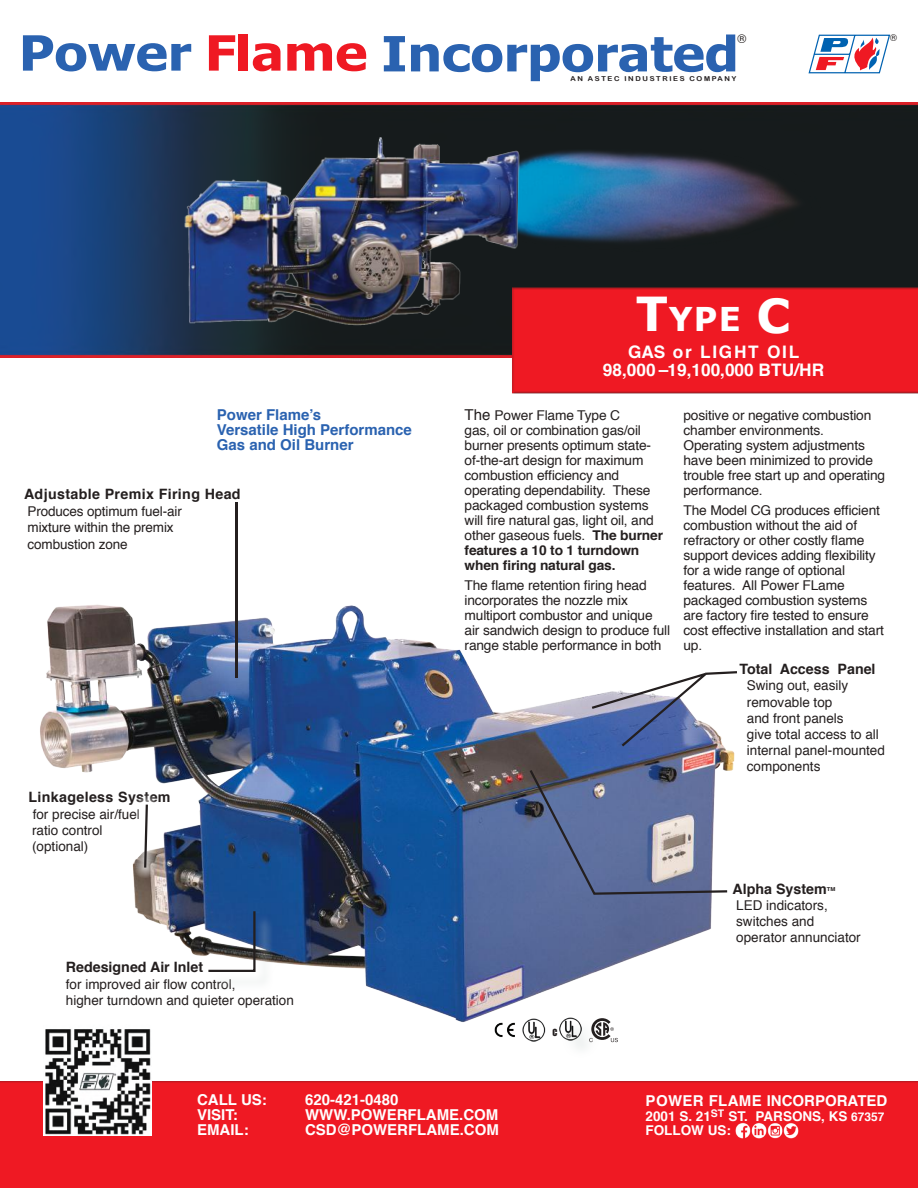
<style>
.page{position:relative;width:918px;height:1188px;background:#fff}
.page>*{position:absolute;margin:0;border:0;box-sizing:border-box;transform-origin:0 0}
.t1{font:700 48.6px "Tahoma";color:#2a62b0;scale:1.11 1}
.t2{font:700 32.7px "Tahoma";color:#fff;scale:1.06 1}
.t3{font:700 17.25px/18px "Helvetica";color:#fff;text-align:center}
.t4{font:700 15px "Helvetica";color:#fff}
.t5{font:700 15px/15px "Helvetica";color:#2a62b0}
.t6{font:700 14.25px "Helvetica";letter-spacing:.015em;color:#241f1f}
.t7{font:13.5px/15px "Helvetica";letter-spacing:-.01em;color:#241f1f}
.t8{font:700 13.5px "Helvetica";color:#fff}
.t9{font:12px "Helvetica";color:#241f1f}
.t10{font:9.3px "Helvetica";color:#241f1f}
.t11{font:9px "Impact";color:#241f1f}
.t12{font:6.75px "Arial Rounded MT Bold";color:#241f1f;scale:1.11 1}
.t13{font:700 5.4px "Helvetica";color:#241f1f;scale:1.11 1}
.s1{color:#ef1923}
.s2{font-size:46.8px}
.s3{font-size:15px}
.s4{font-weight:700}
.s5{font-size:12px}
</style>
<div class="page">
<img style="left:0;top:102px;width:918px;height:256px">
<img style="left:40px;top:604px;width:695px;height:428px">
<div style="left:510px;top:286px;width:408px;height:108px;background:#ef1923"></div>
<div style="left:0;top:1080px;width:918px;height:108px;background:#ef1923"></div>
<img style="left:735px;top:1123px;width:64px;height:16px">
<img style="left:43px;top:1024px;width:108px;height:111px">
<div style="left:211px;top:914px;width:63px;height:77px;background:#d2dad8;opacity:.75"></div>
<svg style="left:206px;top:909px;width:51px;height:64px"></svg>
<svg style="left:808px;top:35px;width:82px;height:38px"></svg>
<svg style="left:590px;top:670px;width:117px;height:77px"></svg>
<svg style="left:134px;top:794px;width:25px;height:84px"></svg>
<svg style="left:143px;top:802px;width:6px;height:68px"></svg>
<svg style="left:234px;top:502px;width:6px;height:178px"></svg>
<svg style="left:528px;top:768px;width:201px;height:128px;background:#727d9f"></svg>
<img style="left:519px;top:1012px;width:74px;height:30px">
<div style="left:561px;top:1020px;width:38px;height:38px;background:#d2dad8;opacity:.75"></div>
<img style="left:495px;top:1022px;width:20px;height:15px">
<svg style="left:589px;top:1018px;width:29px;height:24px"></svg>
<svg style="left:592px;top:664px;width:145px;height:82px"></svg>
<img style="left:527px;top:149px;width:315px;height:111px">
<img style="left:176px;top:129px;width:351px;height:204px">
<h1 class="t1" style="left:19px;top:20px;width:650px">Power <span class="s1">Flame</span> Incorporated</h1>
<p class="t9" style="left:737px;top:29px;width:10px">®</p>
<p class="t10" style="left:890px;top:31px;width:8px">®</p>
<p class="t12" style="left:570px;top:75px;width:151px">AN ASTEC INDUSTRIES COMPANY</p>
<h2 class="t2" style="left:637px;top:297px;width:146px"><span class="s2">T</span>ype <span class="s2">C</span></h2>
<p class="t3" style="left:603px;top:343px;width:223px">GAS or LIGHT OIL<br>98,000 –19,100,000 BTU/HR</p>
<p class="t5" style="left:217px;top:408px;width:197px">Power Flame’s<br>Versatile High Performance<br>Gas and Oil Burner</p>
<p class="t7" style="left:465px;top:408px;width:200px"><span class="s3">The</span> Power Flame Type C<br>gas, oil or combination gas/oil burner presents optimum state&shy;of-the-art design for maximum combustion efficiency and operating dependability. These packaged combustion systems will fire natural gas, light oil, and other gaseous fuels. <span class="s4">The burner features a 10 to 1 turndown when firing natural gas.</span></p>
<p class="t7" style="left:465px;top:578px;width:207px">The flame retention firing head incorporates the nozzle mix multiport combustor and unique air sandwich design to produce full range stable performance in both</p>
<p class="t6" style="left:24px;top:483px;width:218px">Adjustable Premix Firing Head</p>
<p class="t7" style="left:28px;top:503px;width:156px;line-height:16.5px">Produces optimum fuel-air mixture within the premix combustion zone</p>
<p class="t6" style="left:28px;top:785px;width:144px">Linkageless System</p>
<p class="t7" style="left:32px;top:806px;width:109px;line-height:16.2px">for precise air/fuel ratio control (optional)</p>
<p class="t6" style="left:66px;top:956px;width:139px">Redesigned Air Inlet</p>
<p class="t7" style="left:66px;top:976px;width:230px;line-height:16.2px">for improved air flow control,<br>higher turndown and quieter operation</p>
<p class="t11" style="left:553px;top:1025px;width:6px">C</p>
<p class="t7" style="left:684px;top:408px;width:203px">positive or negative combustion chamber environments.<br>Operating system adjustments have been minimized to provide trouble free start up and operating performance.</p>
<p class="t7" style="left:684px;top:503px;width:202px">The Model CG produces efficient combustion without the aid of refractory or other costly flame support devices adding flexibility for a wide range of optional features. All Power FLame packaged combustion systems are factory fire tested to ensure cost effective installation and start up.</p>
<p class="t6" style="left:739px;top:658px;width:138px">Total Access Panel</p>
<p class="t7" style="left:747px;top:678px;width:140px;line-height:16.2px">Swing out, easily removable top<br>and front panels<br>give total access to all internal panel-mounted components</p>
<p class="t6" style="left:732px;top:877px;width:96px">Alpha System</p>
<p class="t13" style="left:827px;top:885px;width:9px">TM</p>
<p class="t7" style="left:736px;top:898px;width:126px;line-height:16.2px">LED indicators, switches and operator annunciator</p>
<p class="t4" style="left:197px;top:1087px;width:71px">CALL US:</p>
<p class="t4" style="left:305px;top:1087px;width:95px">620-421-0480</p>
<p class="t4" style="left:197px;top:1102px;width:42px">VISIT:</p>
<p class="t4" style="left:305px;top:1102px;width:195px">WWW.POWERFLAME.COM</p>
<p class="t4" style="left:197px;top:1117px;width:53px">EMAIL:</p>
<p class="t4" style="left:305px;top:1117px;width:195px">CSD@POWERFLAME.COM</p>
<p class="t8" style="left:646px;top:1120px;width:87px">FOLLOW US:</p>
<p class="t4" style="left:646px;top:1088px;width:243px">POWER FLAME INCORPORATED</p>
<p class="t8" style="left:646px;top:1105px;width:241px">2001 S. 21<sup>ST</sup> ST. PARSONS, KS <span class="s5">67357</span></p>
</div>
